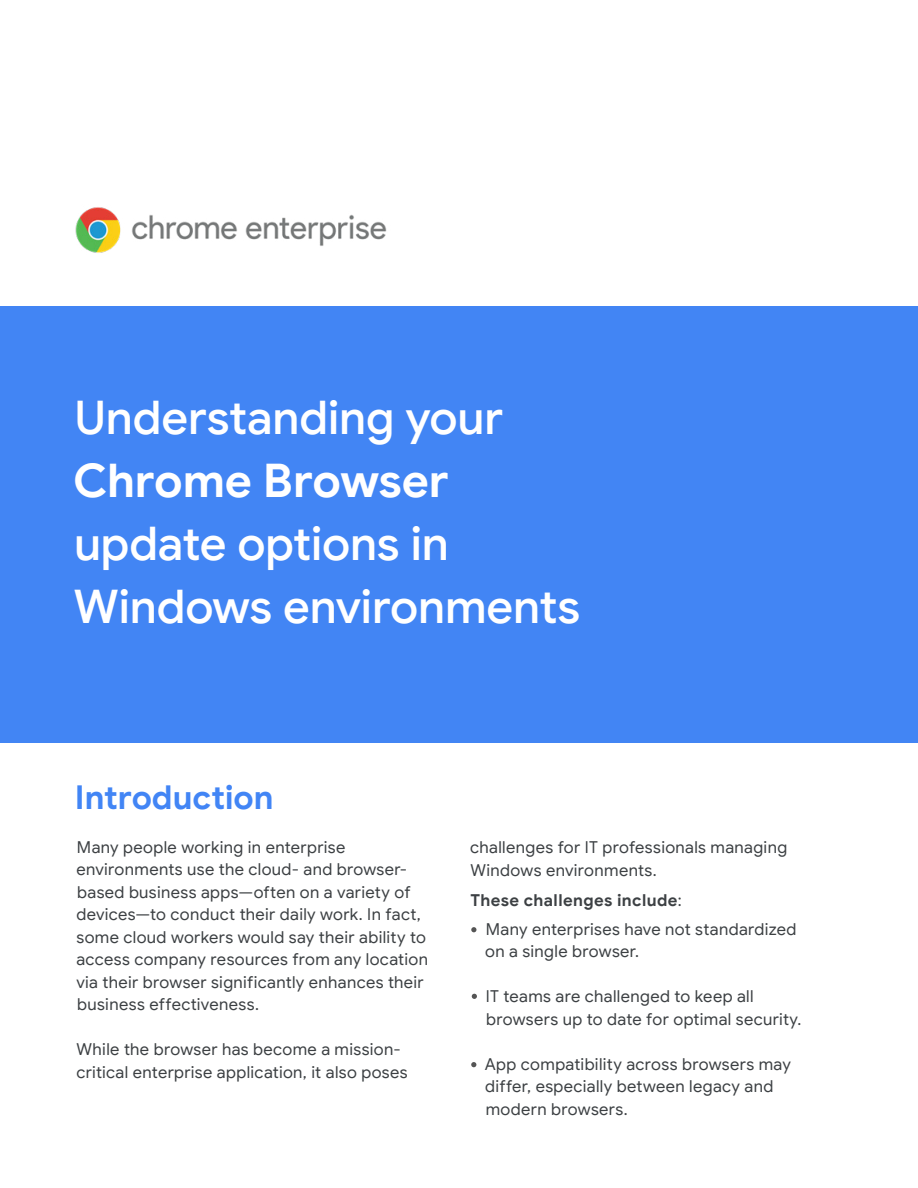
<style>
.page{position:relative;width:918px;height:1188px;background:#fff}
.page>*{position:absolute;margin:0;border:0;box-sizing:border-box;transform-origin:0 0}
.H1_Head_44_48_5{font:500 46.5px/63px "Google Sans";letter-spacing:-.005em;color:#fff}
.H4_Head_20_26{font:700 33px "Google Sans";color:#4285f5}
.NB2_Numbered_Bullets{font:16.5px/22.5px "Google Sans";letter-spacing:.025em;color:#3c4043}
.NB2_Numbered_Bullets-2{font:700 16.5px "Google Sans";letter-spacing:.025em;color:#3c4043}
.s1{font-weight:700}
.s2{font-weight:400}
</style>
<div class="page">
<div style="left:1px;top:306px;width:917px;height:436px;background:#4285f4"></div>
<img style="left:75px;top:207px;width:312px;height:46px">
<svg style="left:471px;top:927px;width:5px;height:5px"></svg>
<svg style="left:472px;top:994px;width:5px;height:5px"></svg>
<svg style="left:471px;top:1062px;width:5px;height:5px"></svg>
<p class="H1_Head_44_48_5" style="left:73px;top:386px;width:509px">Understanding your<br><span class="s1">Chrome Browser </span>update options in<br>Windows environments</p>
<p class="H4_Head_20_26" style="left:75px;top:777px;width:200px">Introduction</p>
<p class="NB2_Numbered_Bullets" style="left:76px;top:836px;width:353px">Many people working in enterprise environments use the cloud- and browser&shy;based business apps—often on a variety of devices—to conduct their daily work. In fact, some cloud workers would say their ability to access company resources from any location via their browser significantly enhances their business effectiveness.</p>
<p class="NB2_Numbered_Bullets" style="left:76px;top:1038px;width:333px">While the browser has become a mission&shy;critical enterprise application, it also poses</p>
<p class="NB2_Numbered_Bullets" style="left:470px;top:836px;width:319px">challenges for IT professionals managing<br>Windows environments.</p>
<p class="NB2_Numbered_Bullets-2" style="left:470px;top:890px;width:213px">These challenges include<span class="s2">:</span></p>
<p class="NB2_Numbered_Bullets" style="left:485px;top:918px;width:313px">Many enterprises have not standardized on a single browser.</p>
<p class="NB2_Numbered_Bullets" style="left:486px;top:985px;width:317px">IT teams are challenged to keep all browsers up to date for optimal security.</p>
<p class="NB2_Numbered_Bullets" style="left:485px;top:1053px;width:308px">App compatibility across browsers may differ, especially between legacy and modern browsers.</p>
</div>
